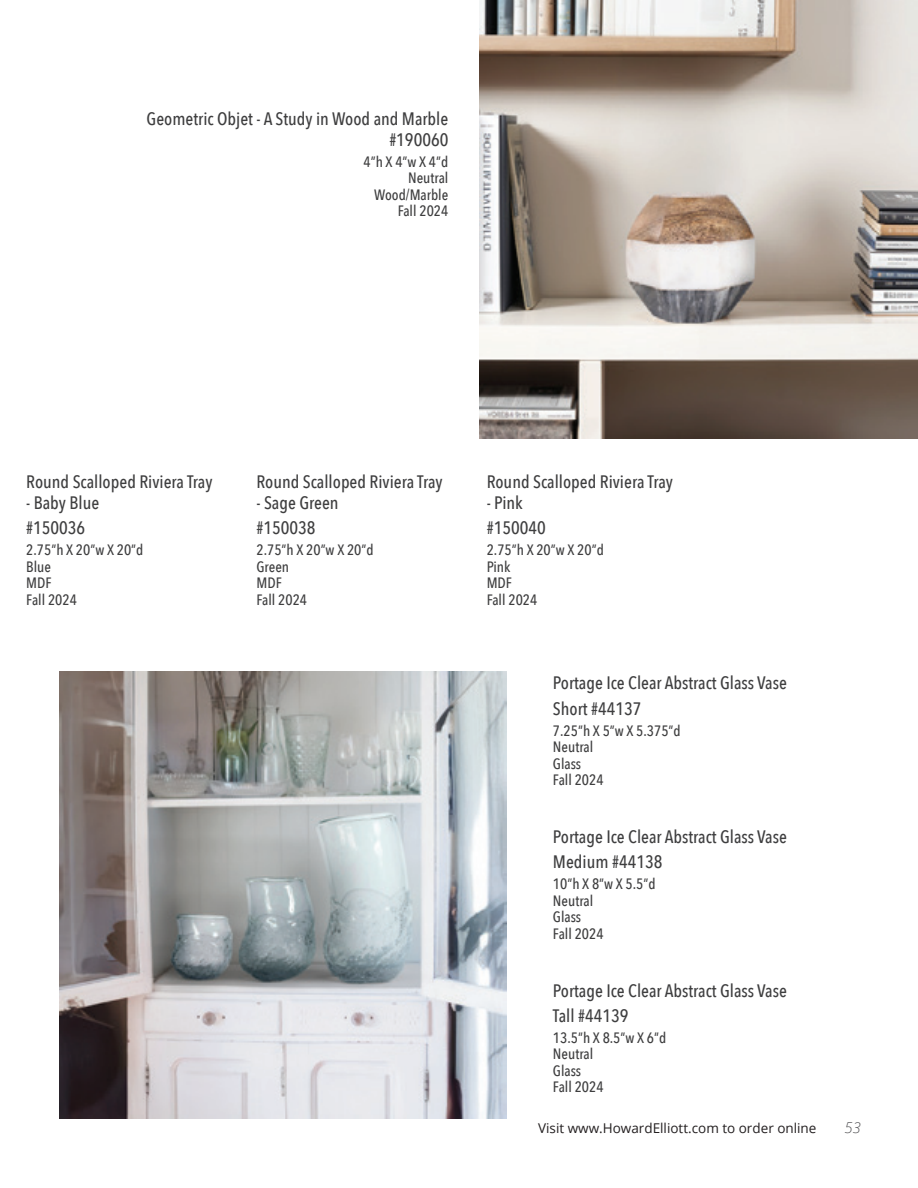
<style>
.page{position:relative;width:918px;height:1188px;background:#fff}
.page>*{position:absolute;margin:0;border:0;box-sizing:border-box;transform-origin:0 0}
.t1{font:500 18px/25.3px "Avenir Next Condensed";color:#3e3e3f}
.t2{font:500 15px/16.5px "Avenir Next Condensed";color:#3e3e3f}
.t3{font:italic 300 15px "Open Sans";color:#535355}
.t4{font:13.5px "Open Sans";color:#231f20}
</style>
<div class="page">
<img style="left:479px;top:0;width:439px;height:439px">
<img style="left:59px;top:671px;width:448px;height:447px">
<p class="t1" style="left:147px;top:108px;width:303px;line-height:21px;text-align:right">Geometric Objet - A Study in Wood and Marble #190060</p>
<p class="t2" style="left:364px;top:153px;width:86px;text-align:right">4”h X 4”w X 4”d<br>Neutral<br>Wood/Marble<br>Fall 2024</p>
<p class="t1" style="left:26px;top:469px;width:188px">Round Scalloped Riviera Tray</p>
<p class="t1" style="left:26px;top:490px;width:74px">- Baby Blue #150036</p>
<p class="t2" style="left:26px;top:542px;width:119px">2.75”h X 20”w X 20”d<br>Blue<br>MDF<br>Fall 2024</p>
<p class="t1" style="left:256px;top:469px;width:188px">Round Scalloped Riviera Tray</p>
<p class="t1" style="left:256px;top:490px;width:84px">- Sage Green #150038</p>
<p class="t2" style="left:256px;top:542px;width:119px">2.75”h X 20”w X 20”d<br>Green<br>MDF<br>Fall 2024</p>
<p class="t1" style="left:487px;top:469px;width:188px">Round Scalloped Riviera Tray</p>
<p class="t1" style="left:487px;top:490px;width:61px">- Pink #150040</p>
<p class="t2" style="left:487px;top:542px;width:119px">2.75”h X 20”w X 20”d<br>Pink<br>MDF<br>Fall 2024</p>
<p class="t1" style="left:553px;top:670px;width:236px">Portage Ice Clear Abstract Glass Vase<br>Short #44137</p>
<p class="t2" style="left:553px;top:722px;width:129px">7.25”h X 5”w X 5.375”d<br>Neutral<br>Glass<br>Fall 2024</p>
<p class="t1" style="left:553px;top:824px;width:236px">Portage Ice Clear Abstract Glass Vase<br>Medium #44138</p>
<p class="t2" style="left:553px;top:876px;width:104px">10”h X 8”w X 5.5”d<br>Neutral<br>Glass<br>Fall 2024</p>
<p class="t1" style="left:553px;top:978px;width:236px">Portage Ice Clear Abstract Glass Vase<br>Tall #44139</p>
<p class="t2" style="left:553px;top:1029px;width:115px">13.5”h X 8.5”w X 6”d<br>Neutral<br>Glass<br>Fall 2024</p>
<p class="t4" style="left:538px;top:1119px;width:280px">Visit www.HowardElliott.com to order online</p>
<p class="t3" style="left:844px;top:1117px;width:18px">53</p>
</div>
